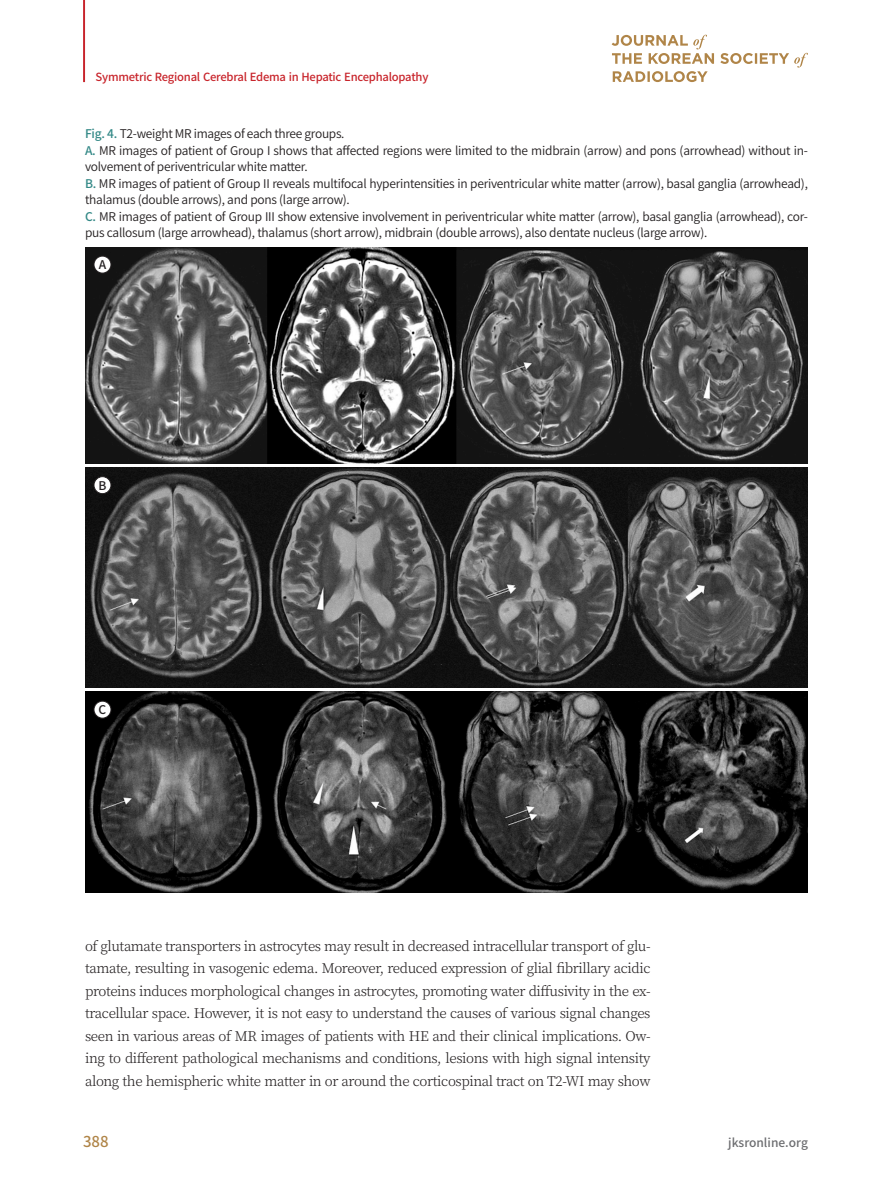
<style>
.page{position:relative;width:893px;height:1191px;background:#fff}
.page>*{position:absolute;margin:0;border:0;box-sizing:border-box;transform-origin:0 0}
.t1{font:500 15px "Noto Sans CJ Kkr";color:#b08548}
.영문본문{font:300 13.5px/22.5px "Noto Serif CJ Kkr";letter-spacing:-.03em;color:#231f20;text-align:justify}
.그림제목1{font:600 12px/16.5px "Noto Sans CJ Kkr";letter-spacing:-.02em;color:#231f20}
.그림제목{font:600 12px "Noto Sans CJ Kkr";letter-spacing:-.025em;color:#231f20}
.t2{font:500 12px "Noto Sans CJ Kkr";color:#6c6d70}
.캡션{font:500 12px "Noto Sans CJ Kkr";color:#231f20}
.t3{font:500 11.25px "Noto Sans CJ Kkr";letter-spacing:-.02em;color:#c8242b}
.s1{font-weight:500;color:#328886}
</style>
<div class="page">
<hr style="left:83px;top:0;width:2px;height:82px;background:#c8242b">
<svg style="left:612px;top:35px;width:196px;height:47px"></svg>
<img style="left:85px;top:247px;width:723px;height:217px">
<img style="left:85px;top:468px;width:723px;height:219px">
<img style="left:85px;top:691px;width:723px;height:201px">
<div style="left:94px;top:256px;width:17px;height:17px;background:#fff;border-radius:50%"></div>
<div style="left:94px;top:256px;width:17px;height:17px;border:1px solid #231f20;border-radius:50%"></div>
<div style="left:94px;top:476px;width:17px;height:17px;background:#fff;border-radius:50%"></div>
<div style="left:94px;top:476px;width:17px;height:18px;border:1px solid #231f20;border-radius:50%"></div>
<div style="left:94px;top:701px;width:17px;height:17px;background:#fff;border-radius:50%"></div>
<div style="left:94px;top:701px;width:17px;height:17px;border:1px solid #231f20;border-radius:50%"></div>
<p class="t3" style="left:96px;top:70px;width:334px">Symmetric Regional Cerebral Edema in Hepatic Encephalopathy</p>
<p class="그림제목" style="left:85px;top:127px;width:261px"><span class="s1">Fig. 4.</span> T2-weight MR images of each three groups.</p>
<p class="그림제목1" style="left:85px;top:142px;width:724px"><span class="s1">A.</span> MR images of patient of Group I shows that affected regions were limited to the midbrain (arrow) and pons (arrowhead) without in&shy;volvement of periventricular white matter.</p>
<p class="그림제목1" style="left:85px;top:175px;width:724px"><span class="s1">B.</span> MR images of patient of Group II reveals multifocal hyperintensities in periventricular white matter (arrow), basal ganglia (arrowhead), thalamus (double arrows), and pons (large arrow).</p>
<p class="그림제목1" style="left:85px;top:208px;width:724px"><span class="s1">C.</span> MR images of patient of Group III show extensive involvement in periventricular white matter (arrow), basal ganglia (arrowhead), cor&shy;pus callosum (large arrowhead), thalamus (short arrow), midbrain (double arrows), also dentate nucleus (large arrow).</p>
<p class="캡션" style="left:99px;top:258px;width:9px">A</p>
<p class="캡션" style="left:98px;top:478px;width:10px">B</p>
<p class="캡션" style="left:99px;top:703px;width:9px">C</p>
<p class="영문본문" style="left:85px;top:935px;width:567px">of glutamate transporters in astrocytes may result in decreased intracellular transport of glu&shy;tamate, resulting in vasogenic edema. Moreover, reduced expression of glial fibrillary acidic proteins induces morphological changes in astrocytes, promoting water diffusivity in the ex&shy;tracellular space. However, it is not easy to understand the causes of various signal changes seen in various areas of MR images of patients with HE and their clinical implications. Ow&shy;ing to different pathological mechanisms and conditions, lesions with high signal intensity along the hemispheric white matter in or around the corticospinal tract on T2-WI may show</p>
<p class="t1" style="left:83px;top:1132px;width:27px">388</p>
<p class="t2" style="left:728px;top:1135px;width:81px">jksronline.org</p>
</div>
